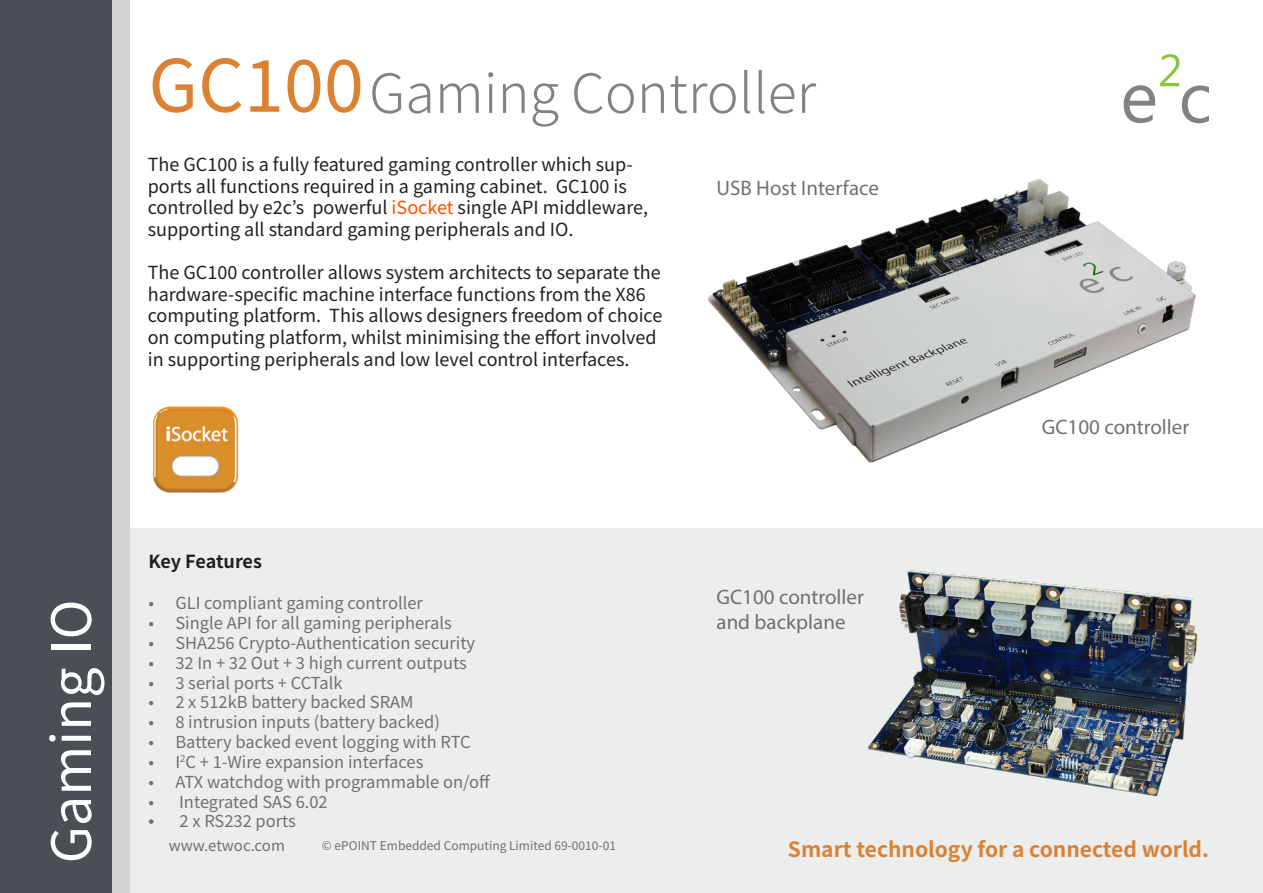
<style>
.page{position:relative;width:1263px;height:893px;background:#fff}
.page>*{position:absolute;margin:0;border:0;box-sizing:border-box;transform-origin:0 0}
.t1{font:72px "Noto Sans KR";color:#dc8132}
.t2{font:300 54px "Noto Sans KR";color:#808285}
.t3{font:54px "Noto Sans KR";color:#fff}
.t4{font:21px/25.2px "Myriad Pro";color:#717074}
.t5{font:700 21px "Noto Sans KR";color:#dc8132}
.t6{font:18px/21.6px "Noto Sans KR";color:#231f20}
.t7{font:700 18px "Noto Sans KR";letter-spacing:-.01em;color:#231f20}
.t8{font:16.5px "Noto Sans KR";color:#717074}
.t9{font:15px "Noto Sans KR";color:#717074}
.t10{font:12px "Noto Sans KR";color:#717074}
.s1{color:#ff5000}
.s2{font-family:"Times"}
</style>
<div class="page">
<img style="left:708px;top:179px;width:488px;height:284px">
<div style="left:0;top:529px;width:1263px;height:364px;background:#eceded"></div>
<div style="left:0;top:0;width:113px;height:893px;background:#4a4f55"></div>
<div style="left:113px;top:1px;width:17px;height:892px;background:#d1d2d4"></div>
<svg style="left:1124px;top:54px;width:85px;height:69px"></svg>
<img style="left:153px;top:406px;width:86px;height:87px">
<img style="left:868px;top:570px;width:330px;height:227px">
<p class="t1" style="left:148px;top:45px;width:217px">GC100</p>
<p class="t2" style="left:369px;top:63px;width:449px">Gaming Controller</p>
<p class="t6" style="left:148px;top:154px;width:502px">The GC100 is a fully featured gaming controller which sup&shy;ports all functions required in a gaming cabinet. GC100 is controlled by e2c’s powerful <span class="s1">iSocket</span> single API middleware, supporting all standard gaming peripherals and IO.</p>
<p class="t6" style="left:148px;top:262px;width:516px">The GC100 controller allows system architects to separate the hardware-specific machine interface functions from the X86 computing platform. This allows designers freedom of choice on computing platform, whilst minimising the effort involved in supporting peripherals and low level control interfaces.</p>
<p class="t4" style="left:716px;top:175px;width:164px">USB Host Interface</p>
<p class="t4" style="left:1042px;top:414px;width:149px">GC100 controller</p>
<p class="t3" style="left:41px;top:863px;width:265px;rotate:-90deg">Gaming IO</p>
<p class="t7" style="left:148px;top:551px;width:115px">Key Features</p>
<p class="t8" style="left:148px;top:594px;width:276px">• GLI compliant gaming controller</p>
<p class="t8" style="left:148px;top:614px;width:305px">• Single API for all gaming peripherals</p>
<p class="t8" style="left:148px;top:634px;width:328px">• SHA256 Crypto-Authentication security</p>
<p class="t8" style="left:148px;top:653px;width:320px">• 32 In + 32 Out + 3 high current outputs</p>
<p class="t8" style="left:148px;top:673px;width:196px">• 3 serial ports + CCTalk</p>
<p class="t8" style="left:148px;top:693px;width:267px">• 2 x 512kB battery backed SRAM</p>
<p class="t8" style="left:148px;top:713px;width:293px">• 8 intrusion inputs (battery backed)</p>
<p class="t8" style="left:148px;top:733px;width:324px">• Battery backed event logging with RTC</p>
<p class="t8" style="left:148px;top:752px;width:276px">• I<sup>2</sup>C + 1-Wire expansion interfaces</p>
<p class="t8" style="left:148px;top:772px;width:343px">• ATX watchdog with programmable on/off</p>
<p class="t8" style="left:148px;top:792px;width:181px">• Integrated SAS 6.02</p>
<p class="t8" style="left:148px;top:812px;width:149px"><span class="s2">•</span> 2 x RS232 ports</p>
<p class="t4" style="left:716px;top:584px;width:149px">GC100 controller and backplane</p>
<p class="t9" style="left:169px;top:837px;width:118px">www.etwoc.com</p>
<p class="t10" style="left:322px;top:839px;width:296px">© ePOINT Embedded Computing Limited 69-0010-01</p>
<p class="t5" style="left:788px;top:837px;width:422px">Smart technology for a connected world.</p>
</div>
